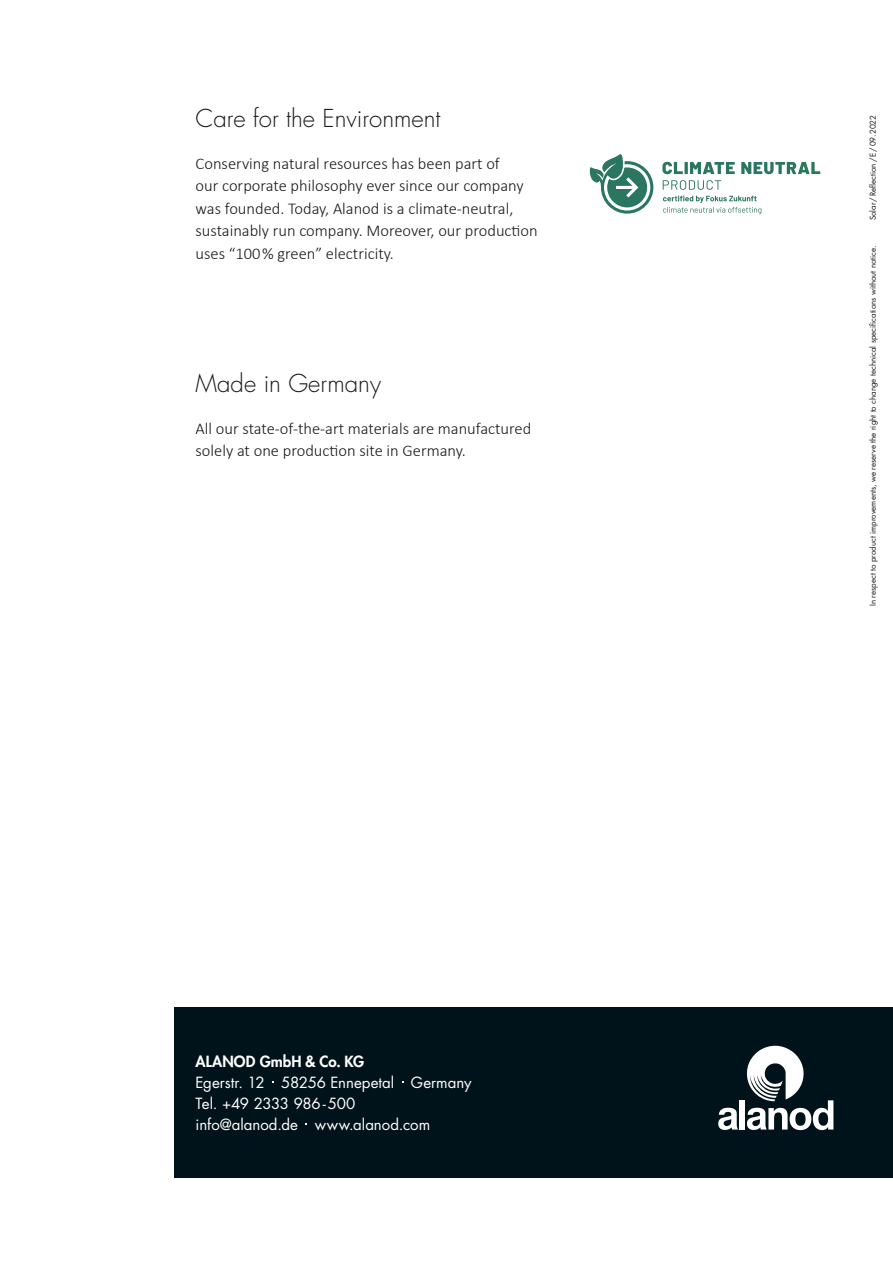
<style>
.page{position:relative;width:893px;height:1263px;background:#fff}
.page>*{position:absolute;margin:0;border:0;box-sizing:border-box;transform-origin:0 0}
.t1{font:300 24px "Futura Std";color:#1a1a18}
.t2{font:300 16.5px/22.5px "Calibri";color:#1a1a18}
.t3{font:15px/21px "Futura Std";color:#fff}
.t4{font:800 15px "Futura Std";color:#fff}
.t5{font:7.8px "Futura Std";color:#1a1a18}
</style>
<div class="page">
<div style="left:174px;top:1008px;width:719px;height:170px;background:#00131a"></div>
<div style="left:739px;top:1100px;width:6px;height:29px;background:#fff"></div>
<svg style="left:747px;top:1045px;width:86px;height:85px"></svg>
<svg style="left:718px;top:1108px;width:20px;height:22px"></svg>
<svg style="left:662px;top:162px;width:73px;height:12px"></svg>
<svg style="left:741px;top:162px;width:79px;height:12px"></svg>
<svg style="left:663px;top:180px;width:98px;height:34px"></svg>
<svg style="left:590px;top:154px;width:63px;height:60px"></svg>
<h1 class="t1" style="left:196px;top:104px;width:246px">Care for the Environment</h1>
<p class="t2" style="left:196px;top:152px;width:344px">Conserving natural resources has been part of<br>our corporate philosophy ever since our company was founded. Today, Alanod is a climate-neutral, sustainably run company. Moreover, our production uses “100 % green” electricity.</p>
<h1 class="t1" style="left:196px;top:369px;width:187px">Made in Germany</h1>
<p class="t2" style="left:196px;top:417px;width:337px">All our state-of-the-art materials are manufactured solely at one production site in Germany.</p>
<p class="t4" style="left:196px;top:1052px;width:170px">ALANOD GmbH &amp; Co. KG</p>
<p class="t3" style="left:196px;top:1072px;width:277px">Egerstr. 12 58256 Ennepetal Germany<br>Tel. +49 2333 986-500<br>info@alanod.de www.alanod.com</p>
<p class="t5" style="left:868px;top:220px;width:107px;rotate:-90deg">Solar/Reflection/E/09.2022</p>
<p class="t5" style="left:868px;top:606px;width:362px;rotate:-90deg">In respect to product improvements, we reserve the right to change technical specifications without notice.</p>
</div>
